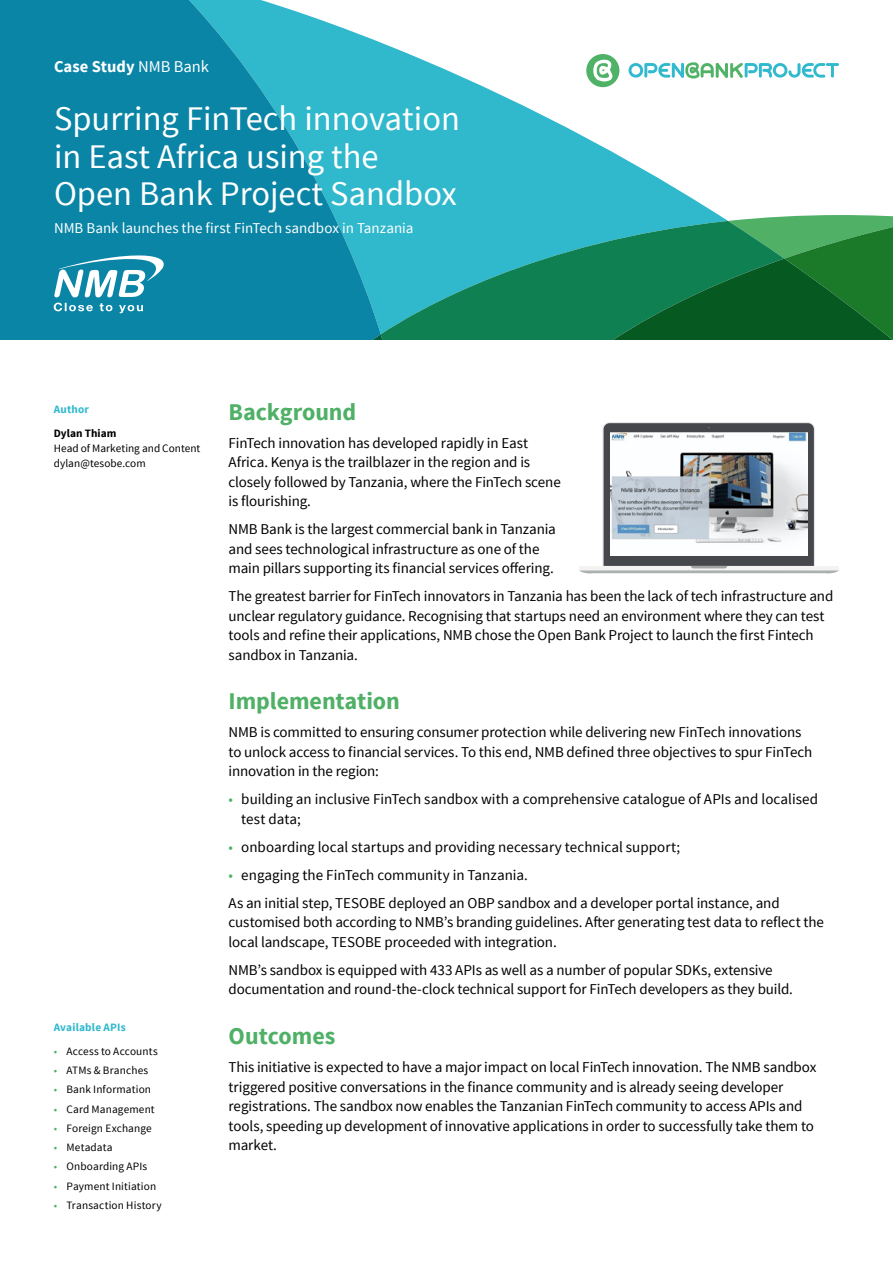
<style>
.page{position:relative;width:893px;height:1263px;background:#fff}
.page>*{position:absolute;margin:0;border:0;box-sizing:border-box;transform-origin:0 0}
.t1{font:34.5px/37.5px "Source Sans Pro";color:#fff}
.t2{font:700 24px "Source Sans Pro";letter-spacing:-.005em;color:#4fb066}
.t3{font:700 16.5px "Source Sans Pro";color:#fff}
.t4{font:15px/19.5px "Source Sans Pro";letter-spacing:-.005em;color:#000}
.t5{font:15px "Source Sans Pro";color:#fff}
.t6{font:11.25px/15px "Source Sans Pro";letter-spacing:.01em;color:#000}
.t7{font:700 11.25px "Source Sans Pro";letter-spacing:.015em;color:#31b9ce}
.t8{font:700 11.25px "Source Sans Pro";letter-spacing:.005em;color:#000}
.s1{font-weight:400}
.s2{color:#50b266}
</style>
<div class="page">
<svg style="left:381px;top:42px;width:338px;height:173px;fill:#30b8cc"></svg>
<svg style="left:0;top:0;width:381px;height:340px;background:#1691ae"></svg>
<svg style="left:368px;top:215px;width:525px;height:6px;background:#49bdc0"></svg>
<svg style="left:368px;top:221px;width:242px;height:119px;background:#209c91"></svg>
<svg style="left:368px;top:334px;width:15px;height:6px"></svg>
<svg style="left:610px;top:219px;width:283px;height:121px;background:#167840"></svg>
<svg style="left:579px;top:422px;width:260px;height:151px"></svg>
<div style="left:586px;top:54px;width:33px;height:33px;background:#50b266;border-radius:50%"></div>
<svg style="left:593px;top:58px;width:23px;height:25px"></svg>
<svg style="left:629px;top:61px;width:210px;height:19px"></svg>
<svg style="left:54px;top:255px;width:110px;height:59px"></svg>
<p class="t3" style="left:54px;top:56px;width:157px">Case Study <span class="s1">NMB Bank</span></p>
<h1 class="t1" style="left:54px;top:101px;width:407px">Spurring FinTech innovation in East Africa using the<br>Open Bank Project Sandbox</h1>
<p class="t5" style="left:54px;top:219px;width:361px">NMB Bank launches the first FinTech sandbox in Tanzania</p>
<p class="t7" style="left:54px;top:402px;width:37px">Author</p>
<p class="t8" style="left:54px;top:426px;width:64px">Dylan Thiam</p>
<p class="t6" style="left:54px;top:441px;width:148px">Head of Marketing and Content dylan@tesobe.com</p>
<p class="t7" style="left:54px;top:1020px;width:74px">Available APIs</p>
<p class="t6" style="left:54px;top:1044px;width:105px"><span class="s2">•</span> Access to Accounts</p>
<p class="t6" style="left:54px;top:1063px;width:96px"><span class="s2">•</span> ATMs &amp; Branches</p>
<p class="t6" style="left:54px;top:1082px;width:99px"><span class="s2">•</span> Bank Information</p>
<p class="t6" style="left:54px;top:1102px;width:103px"><span class="s2">•</span> Card Management</p>
<p class="t6" style="left:54px;top:1121px;width:100px"><span class="s2">•</span> Foreign Exchange</p>
<p class="t6" style="left:54px;top:1140px;width:60px"><span class="s2">•</span> Metadata</p>
<p class="t6" style="left:54px;top:1159px;width:95px"><span class="s2">•</span> Onboarding APIs</p>
<p class="t6" style="left:54px;top:1179px;width:104px"><span class="s2">•</span> Payment Initiation</p>
<p class="t6" style="left:54px;top:1198px;width:109px"><span class="s2">•</span> Transaction History</p>
<h2 class="t2" style="left:229px;top:396px;width:129px">Background</h2>
<p class="t4" style="left:229px;top:433px;width:334px">FinTech innovation has developed rapidly in East Africa. Kenya is the trailblazer in the region and is closely followed by Tanzania, where the FinTech scene is flourishing.</p>
<p class="t4" style="left:229px;top:520px;width:329px">NMB Bank is the largest commercial bank in Tanzania and sees technological infrastructure as one of the main pillars supporting its financial services offering.</p>
<p class="t4" style="left:229px;top:587px;width:606px">The greatest barrier for FinTech innovators in Tanzania has been the lack of tech infrastructure and unclear regulatory guidance. Recognising that startups need an environment where they can test tools and refine their applications, NMB chose the Open Bank Project to launch the first Fintech sandbox in Tanzania.</p>
<h2 class="t2" style="left:229px;top:686px;width:173px">Implementation</h2>
<p class="t4" style="left:229px;top:723px;width:585px">NMB is committed to ensuring consumer protection while delivering new FinTech innovations to unlock access to financial services. To this end, NMB defined three objectives to spur FinTech innovation in the region:</p>
<p class="t4" style="left:241px;top:790px;width:578px;text-indent:-13px"><span class="s2">•</span> building an inclusive FinTech sandbox with a comprehensive catalogue of APIs and localised test data;</p>
<p class="t4" style="left:229px;top:837px;width:453px"><span class="s2">•</span> onboarding local startups and providing necessary technical support;</p>
<p class="t4" style="left:229px;top:861px;width:553px;line-height:28px"><span class="s2">•</span> engaging the FinTech community in Tanzania.<br>As an initial step, TESOBE deployed an OBP sandbox and a developer portal instance, and</p>
<p class="t4" style="left:229px;top:913px;width:597px">customised both according to NMB’s branding guidelines. After generating test data to reflect the local landscape, TESOBE proceeded with integration.</p>
<p class="t4" style="left:229px;top:960px;width:566px">NMB’s sandbox is equipped with 433 APIs as well as a number of popular SDKs, extensive documentation and round-the-clock technical support for FinTech developers as they build.</p>
<h2 class="t2" style="left:229px;top:1020px;width:108px">Outcomes</h2>
<p class="t4" style="left:229px;top:1057px;width:589px">This initiative is expected to have a major impact on local FinTech innovation. The NMB sandbox triggered positive conversations in the finance community and is already seeing developer registrations. The sandbox now enables the Tanzanian FinTech community to access APIs and tools, speeding up development of innovative applications in order to successfully take them to market.</p>
</div>
